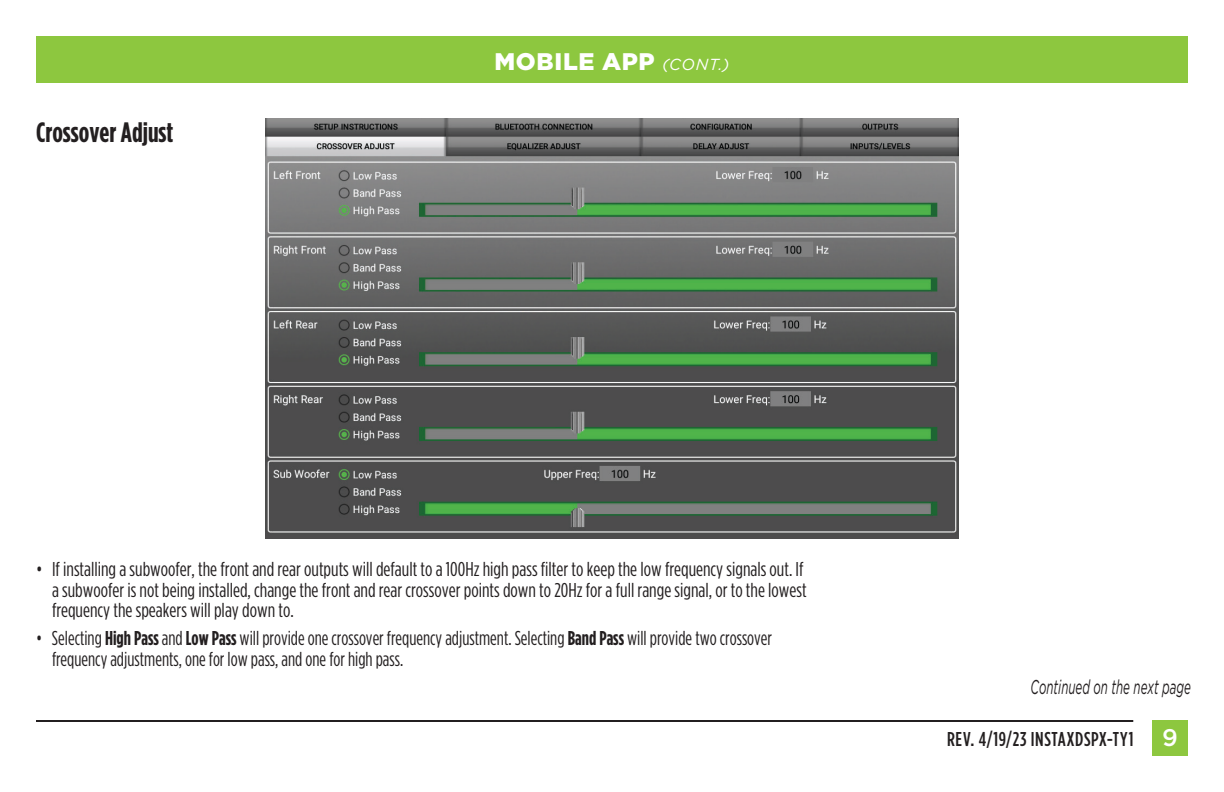
<style>
.page{position:relative;width:1224px;height:792px;background:#fff}
.page>*{position:absolute;margin:0;border:0;box-sizing:border-box;transform-origin:0 0}
.t1{font:700 28px "Gotham Condensed";color:#231f20}
.t2{font:900 24px "Gotham";letter-spacing:.03em;color:#fff}
.t3{font:20px/20.4px "Gotham Condensed";color:#231f20}
.t4{font:20px/20.4px "Gotham Condensed";color:#231f20;scale:.95 1}
.t5{font:500 20px "Gotham Condensed";letter-spacing:.035em;color:#231f20}
.t6{font:italic 20px "Gotham";color:#231f20;scale:.58 1}
.s1{font-weight:400;font-style:italic;font-size:16px}
.s2{font-weight:700}
.s3{font-family:"Gotham";font-size:24px;color:#fff}
</style>
<div class="page">
<div style="left:36px;top:36px;width:1152px;height:46px;background:#8dc73f"></div>
<div style="left:1152px;top:720px;width:36px;height:36px;background:#8dc73f"></div>
<hr style="left:36px;top:720px;width:1097px;height:2px;background:#231f20">
<img style="left:266px;top:118px;width:692px;height:421px">
<h1 class="t1" style="left:36px;top:116px;width:139px">Crossover Adjust</h1>
<p class="t2" style="left:494px;top:47px;width:237px">MOBILE APP <span class="s1">(CONT.)</span></p>
<p class="t3" style="left:52px;top:559px;width:756px;text-indent:-16px">• If installing a subwoofer, the front and rear outputs will default to a 100Hz high pass filter to keep the low frequency signals out. If a subwoofer is not being installed, change the front and rear crossover points down to 20Hz for a full range signal, or to the lowest frequency the speakers will play down to.</p>
<p class="t4" style="left:52px;top:628px;width:760px;text-indent:-16px">• Selecting <span class="s2">High Pass</span> and <span class="s2">Low Pass</span> will provide one crossover frequency adjustment. Selecting <span class="s2">Band Pass</span> will provide two crossover frequency adjustments, one for low pass, and one for high pass.</p>
<p class="t6" style="left:1031px;top:676px;width:278px">Continued on the next page</p>
<p class="t5" style="left:947px;top:728px;width:232px">REV. 4/19/23 INSTAXDSPX-TY1 <span class="s3">9</span></p>
</div>
